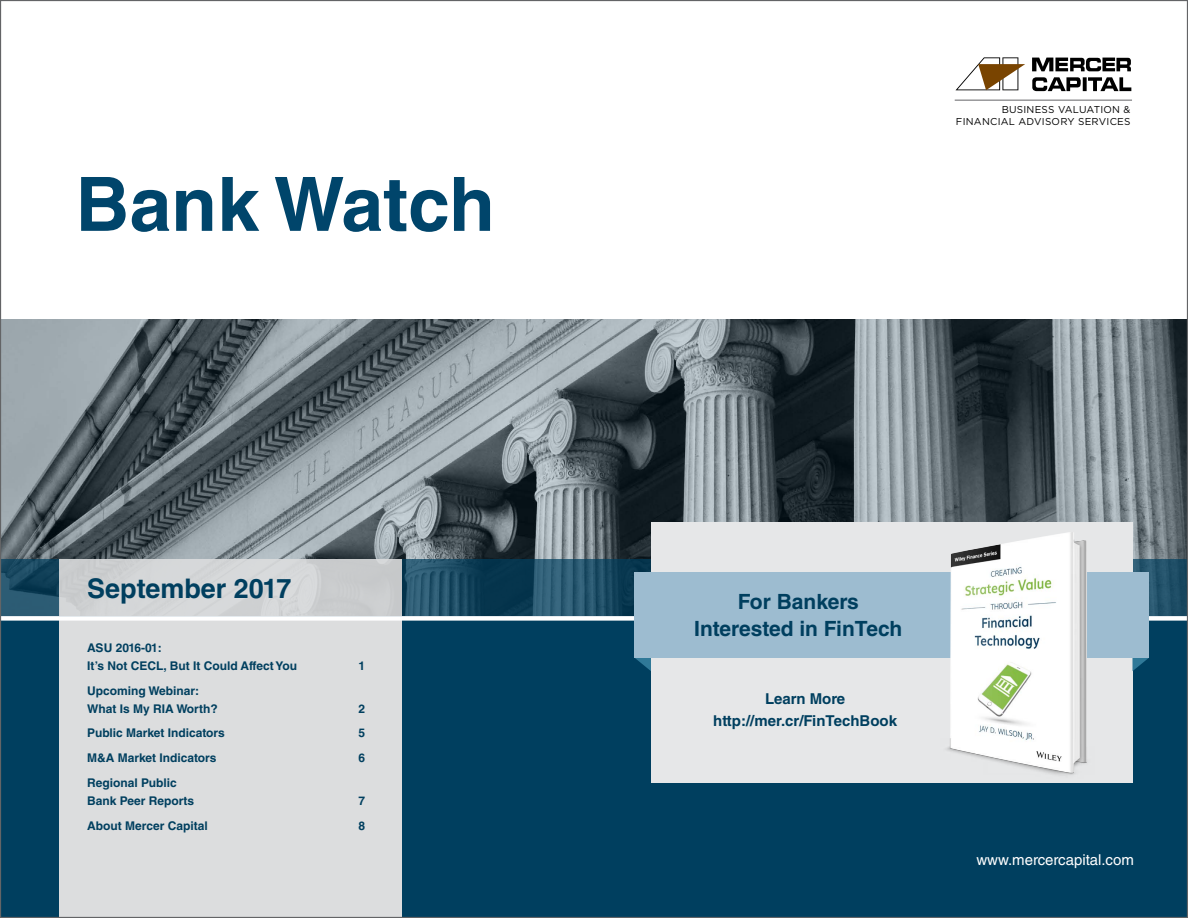
<style>
.page{position:relative;width:1188px;height:918px;background:#fff}
.page>*{position:absolute;margin:0;border:0;box-sizing:border-box;transform-origin:0 0}
.t1{font:700 75px "Helvetica LT Std";color:#00456b}
.t2{font:700 27px "Helvetica LT Std";color:#003f5f}
.t3{font:700 21px/27px "Helvetica LT Std";color:#003f5f;text-align:center}
.t4{font:700 15px/22.5px "Helvetica LT Std";color:#003f5f;text-align:center}
.t5{font:15px "Helvetica LT Std";color:#fff}
.t6{font:700 12px/18px "Helvetica LT Std";color:#003f5f}
.t7{font:9.9px/12px "Gotham";letter-spacing:.025em;color:#000;text-align:right}
</style>
<div class="page">
<img style="left:2px;top:320px;width:1184px;height:239px">
<svg style="left:1032px;top:77px;width:49px;height:14px"></svg>
<svg style="left:1083px;top:77px;width:4px;height:14px"></svg>
<svg style="left:1088px;top:77px;width:43px;height:14px"></svg>
<svg style="left:1032px;top:58px;width:99px;height:13px"></svg>
<svg style="left:956px;top:57px;width:69px;height:33px"></svg>
<hr style="left:955px;top:100px;width:177px;height:1px;background:#636466">
<svg style="left:402px;top:559px;width:784px;height:57px;background:#1c4b63"></svg>
<svg style="left:2px;top:559px;width:57px;height:57px;background:#1d4c64"></svg>
<div style="left:59px;top:559px;width:343px;height:59px;background:#d2d4d5"></div>
<div style="left:0;top:616px;width:1188px;height:302px;background:#003f5f"></div>
<div style="left:59px;top:621px;width:343px;height:297px;background:#dcddde"></div>
<div style="left:0;top:616px;width:1188px;height:5px;background:#fff"></div>
<div style="left:651px;top:523px;width:481px;height:260px;background:#e6e7e8"></div>
<svg style="left:634px;top:657px;width:17px;height:14px"></svg>
<svg style="left:1132px;top:657px;width:17px;height:14px"></svg>
<div style="left:634px;top:572px;width:515px;height:85px;background:#9dbcd0"></div>
<img style="left:941px;top:532px;width:153px;height:243px">
<h1 class="t1" style="left:75px;top:159px;width:421px">Bank Watch</h1>
<h2 class="t2" style="left:87px;top:572px;width:206px">September 2017</h2>
<p class="t6" style="left:87px;top:638px;width:211px">ASU 2016-01:<br>It’s Not CECL, But It Could Affect You</p>
<p class="t6" style="left:87px;top:681px;width:132px">Upcoming Webinar:<br>What Is My RIA Worth?</p>
<p class="t6" style="left:358px;top:656px;width:8px">1</p>
<p class="t6" style="left:358px;top:699px;width:8px">2</p>
<p class="t6" style="left:87px;top:724px;width:139px">Public Market Indicators</p>
<p class="t6" style="left:358px;top:724px;width:8px">5</p>
<p class="t6" style="left:87px;top:749px;width:131px">M&amp;A Market Indicators</p>
<p class="t6" style="left:358px;top:749px;width:8px">6</p>
<p class="t6" style="left:87px;top:773px;width:109px">Regional Public<br>Bank Peer Reports</p>
<p class="t6" style="left:358px;top:791px;width:8px">7</p>
<p class="t6" style="left:87px;top:816px;width:122px">About Mercer Capital</p>
<p class="t6" style="left:358px;top:816px;width:8px">8</p>
<p class="t7" style="left:956px;top:104px;width:176px">BUSINESS VALUATION &amp;<br>FINANCIAL ADVISORY SERVICES</p>
<h3 class="t3" style="left:694px;top:588px;width:210px">For Bankers<br>Interested in FinTech</h3>
<p class="t4" style="left:713px;top:687px;width:185px">Learn More http://mer.cr/FinTechBook</p>
<p class="t5" style="left:976px;top:851px;width:159px">www.mercercapital.com</p>
</div>
